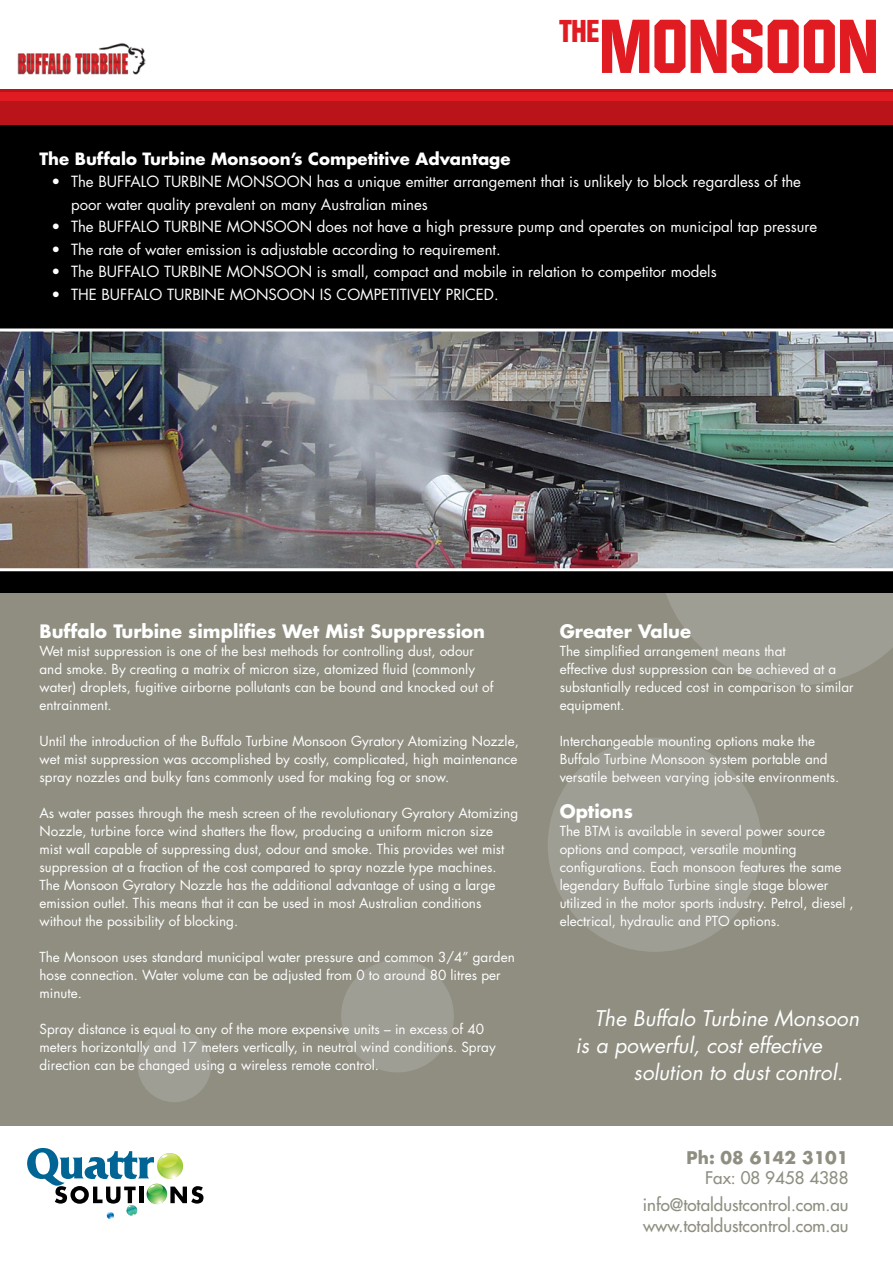
<style>
.page{position:relative;width:893px;height:1263px;background:#fff}
.page>*{position:absolute;margin:0;border:0;box-sizing:border-box;transform-origin:0 0}
.t1{font:800 75.3px "Facet";color:#e11b22}
.t2{font:800 31.35px "Facet";color:#e11b22}
.t3{font:italic 21px/27px "Futura";color:#fff}
.t4{font:700 18px "Futura";color:#fff}
.t5{font:16.95px/27.2px "Futura";color:#8f8e81;text-align:right}
.t6{font:700 16.95px "Futura";color:#8f8e81}
.t7{font:700 16.5px "Futura";color:#fff}
.t8{font:15px/22.5px "Futura";color:#fff}
.t9{font:13.5px/18px "Futura";color:#fff}
</style>
<div class="page">
<div style="left:0;top:101px;width:893px;height:1025px;background:#8f8e81"></div>
<div style="left:137px;top:1028px;width:74px;height:74px;background:#9e9e95;border-radius:50%"></div>
<div style="left:341px;top:960px;width:113px;height:112px;background:#9e9e95;border-radius:50%"></div>
<div style="left:548px;top:738px;width:214px;height:214px;background:#9e9e95;border-radius:50%"></div>
<svg style="left:657px;top:592px;width:236px;height:93px;fill:#9e9e95"></svg>
<div style="left:0;top:124px;width:893px;height:468px;background:#000"></div>
<div style="left:0;top:89px;width:893px;height:36px;background:#ba131a"></div>
<div style="left:0;top:92px;width:893px;height:9px;background:#e11b22"></div>
<svg style="left:27px;top:1148px;width:176px;height:71px"></svg>
<img style="left:0;top:328px;width:893px;height:243px">
<img style="left:17px;top:43px;width:128px;height:32px">
<h2 class="t2" style="left:560px;top:13px;width:41px">THE</h2>
<h1 class="t1" style="left:599px;top:4px;width:281px">MONSOON</h1>
<p class="t7" style="left:40px;top:147px;width:472px">The Buffalo Turbine Monsoon’s Competitive Advantage</p>
<p class="t8" style="left:71px;top:170px;width:731px;text-indent:-20px">• The BUFFALO TURBINE MONSOON has a unique emitter arrangement that is unlikely to block regardless of the poor water quality prevalent on many Australian mines</p>
<p class="t8" style="left:52px;top:215px;width:767px">• The BUFFALO TURBINE MONSOON does not have a high pressure pump and operates on municipal tap pressure</p>
<p class="t8" style="left:52px;top:238px;width:451px">• The rate of water emission is adjustable according to requirement.</p>
<p class="t8" style="left:52px;top:260px;width:667px">• The BUFFALO TURBINE MONSOON is small, compact and mobile in relation to competitor models</p>
<p class="t8" style="left:52px;top:283px;width:449px">• THE BUFFALO TURBINE MONSOON IS COMPETITIVELY PRICED.</p>
<h3 class="t4" style="left:40px;top:619px;width:447px">Buffalo Turbine simplifies Wet Mist Suppression</h3>
<p class="t9" style="left:40px;top:642px;width:455px">Wet mist suppression is one of the best methods for controlling dust, odour and smoke. By creating a matrix of micron size, atomized fluid (commonly water) droplets, fugitive airborne pollutants can be bound and knocked out of entrainment.</p>
<p class="t9" style="left:40px;top:732px;width:481px;text-align:justify">Until the introduction of the Buffalo Turbine Monsoon Gyratory Atomizing Nozzle, wet mist suppression was accomplished by costly, complicated, high maintenance spray nozzles and bulky fans commonly used for making fog or snow.</p>
<p class="t9" style="left:40px;top:804px;width:480px">As water passes through the mesh screen of the revolutionary Gyratory Atomizing Nozzle, turbine force wind shatters the flow, producing a uniform micron size mist wall capable of suppressing dust, odour and smoke. This provides wet mist suppression at a fraction of the cost compared to spray nozzle type machines.<br>The Monsoon Gyratory Nozzle has the additional advantage of using a large emission outlet. This means that it can be used in most Australian conditions without the possibility of blocking.</p>
<p class="t9" style="left:40px;top:948px;width:477px">The Monsoon uses standard municipal water pressure and common 3/4” garden hose connection. Water volume can be adjusted from 0 to around 80 litres per minute.</p>
<p class="t9" style="left:40px;top:1020px;width:458px">Spray distance is equal to any of the more expensive units – in excess of 40 meters horizontally and 17 meters vertically, in neutral wind conditions. Spray direction can be changed using a wireless remote control.</p>
<h3 class="t4" style="left:560px;top:619px;width:133px">Greater Value</h3>
<p class="t9" style="left:560px;top:642px;width:295px">The simplified arrangement means that<br>effective dust suppression can be achieved at a substantially reduced cost in comparison to similar equipment.</p>
<p class="t9" style="left:560px;top:732px;width:281px">Interchangeable mounting options make the<br>Buffalo Turbine Monsoon system portable and versatile between varying job-site environments.</p>
<h3 class="t4" style="left:560px;top:799px;width:75px">Options</h3>
<p class="t9" style="left:560px;top:822px;width:296px">The BTM is available in several power source options and compact, versatile mounting configurations. Each monsoon features the same legendary Buffalo Turbine single stage blower utilized in the motor sports industry. Petrol, diesel , electrical, hydraulic and PTO options.</p>
<h3 class="t3" style="left:575px;top:1004px;width:285px;text-indent:19px">The Buffalo Turbine Monsoon is a powerful, cost effective</h3>
<h3 class="t3" style="left:634px;top:1058px;width:211px">solution to dust control.</h3>
<p class="t6" style="left:687px;top:1146px;width:163px">Ph: 08 6142 3101</p>
<p class="t5" style="left:643px;top:1164px;width:207px">Fax: 08 9458 4388 info@totaldustcontrol.com.au</p>
<p class="t5" style="left:643px;top:1212px;width:207px">www.totaldustcontrol.com.au</p>
</div>
